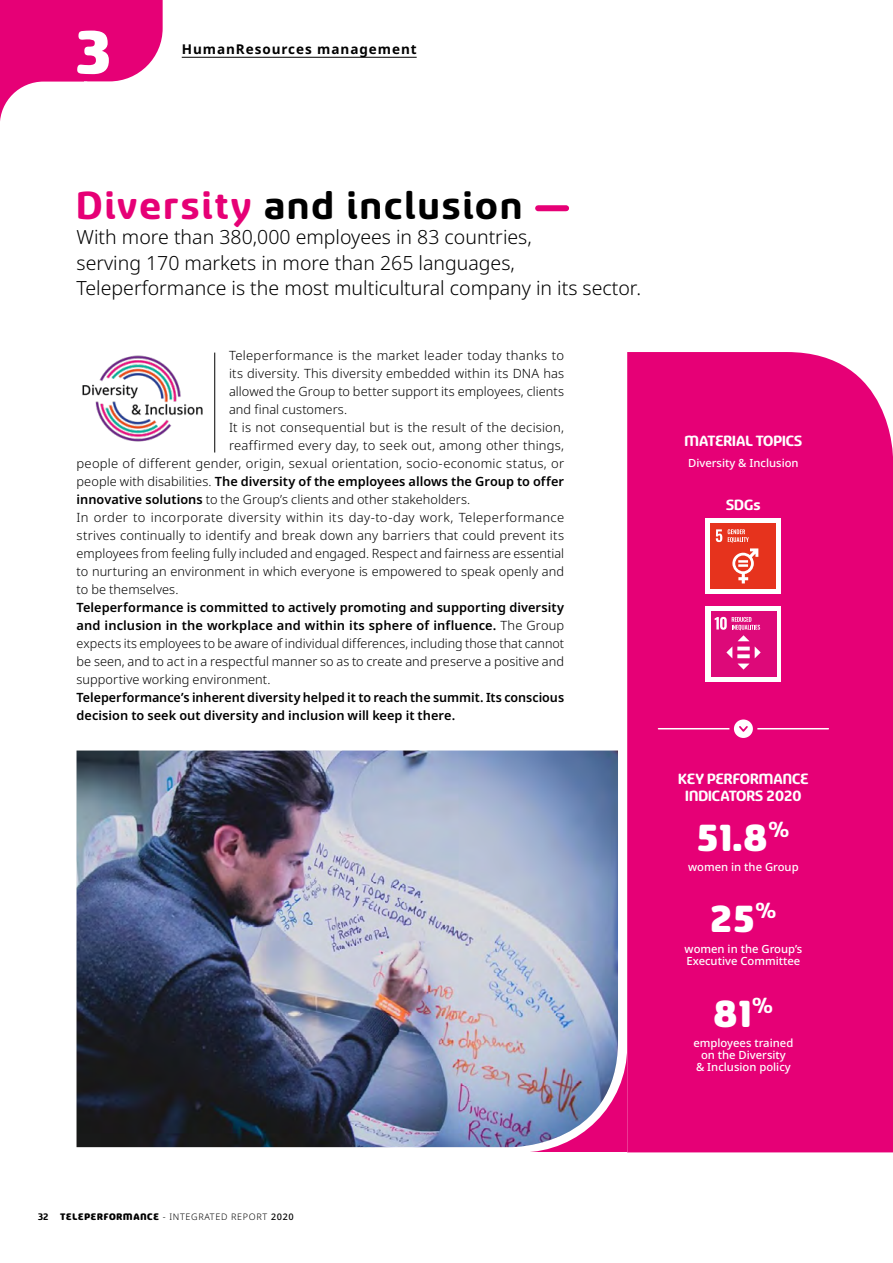
<style>
.page{position:relative;width:893px;height:1263px;background:#fff}
.page>*{position:absolute;margin:0;border:0;box-sizing:border-box;transform-origin:0 0}
.t1{font:900 67.65px "Sancoale Softened";color:#fff}
._1_TITRE{font:700 43.5px "Sancoale Softened";letter-spacing:.05em;color:#000}
._2_TEXTE{font:900 42px "Sancoale Softened";color:#fff}
.TexteMessage_Intro{font:300 19.5px/25.5px "Noto Sans";color:#000}
._1_TITRE-2{font:700 16.5px/16.5px "Sancoale Softened";color:#fff;text-align:center}
.t2{font:700 13.5px "Noto Sans";letter-spacing:.07em;color:#000}
._2_TEXTE_COURANT{font:300 12.75px/18px "Noto Sans";letter-spacing:.01em;color:#000;text-align:justify}
._2_TEXTE_COURANT-2{font:600 12.75px/18px "Noto Sans";color:#000}
._2_TEXTE-2{font:500 11.25px/12px "Noto Sans";color:#fff}
._1_TITRE-3{font:500 11.25px "Noto Sans";color:#fff}
.t3{font:300 9px "Noto Sans";letter-spacing:.075em;color:#000}
.s1{color:#e60076}
.s2{font-weight:300}
.s3{font-weight:600}
.s4{font-family:"Sancoale Softened";font-weight:700;font-size:10.5px}
.s5{font-family:"Sancoale Softened";font-weight:900;font-size:10.5px}
.s6{font-weight:500}
</style>
<div class="page">
<svg style="left:0;top:0;width:163px;height:121px"></svg>
<svg style="left:264px;top:1053px;width:363px;height:99px"></svg>
<div style="left:627px;top:352px;width:266px;height:800px;background:#e60076"></div>
<div style="left:706px;top:518px;width:75px;height:76px;background:#fff"></div>
<div style="left:710px;top:524px;width:66px;height:65px;background:#e6331d"></div>
<svg style="left:716px;top:529px;width:6px;height:13px"></svg>
<svg style="left:728px;top:529px;width:30px;height:54px"></svg>
<div style="left:706px;top:606px;width:75px;height:76px;background:#fff"></div>
<div style="left:711px;top:611px;width:65px;height:66px;background:#dd0979"></div>
<svg style="left:715px;top:617px;width:46px;height:52px"></svg>
<hr style="left:658px;top:728px;width:170px;height:1px;background:#fff">
<svg style="left:732px;top:717px;width:23px;height:23px"></svg>
<svg style="left:737px;top:724px;width:12px;height:10px"></svg>
<div style="left:729px;top:715px;width:28px;height:27px;border:4px solid #e60076;border-radius:50%"></div>
<hr style="left:182px;top:57px;width:235px;height:1px;background:#000">
<hr style="left:214px;top:353px;width:1px;height:99px;background:#000">
<div style="left:538px;top:205px;width:28px;height:6px;background:#e60076"></div>
<img style="left:77px;top:750px;width:541px;height:397px">
<img style="left:82px;top:355px;width:121px;height:87px">
<p class="t1" style="left:77px;top:19px;width:35px">3</p>
<p class="t2" style="left:182px;top:40px;width:236px">HumanResources management</p>
<p class="_1_TITRE" style="left:77px;top:184px;width:447px"><span class="s1">Diversity</span> and inclusion</p>
<p class="TexteMessage_Intro" style="left:77px;top:225px;width:566px">With more than 380,000 employees in 83 countries,<br>serving 170 markets in more than 265 languages,<br>Teleperformance is the most multicultural company in its sector.</p>
<p class="_2_TEXTE_COURANT" style="left:229px;top:347px;width:337px">Teleperformance is the market leader today thanks to its diversity. This diversity embedded within its DNA has allowed the Group to better support its employees, clients and final customers.</p>
<p class="_2_TEXTE_COURANT" style="left:229px;top:419px;width:336px">It is not consequential but is the result of the decision,</p>
<p class="_2_TEXTE_COURANT" style="left:229px;top:437px;width:336px">reaffirmed every day, to seek out, among other things,</p>
<p class="_2_TEXTE_COURANT" style="left:77px;top:455px;width:489px">people of different gender, origin, sexual orientation, socio-economic status, or</p>
<p class="_2_TEXTE_COURANT-2" style="left:77px;top:473px;width:489px"><span class="s2">people with disabilities.</span> The diversity of the employees allows the Group to offer</p>
<p class="_2_TEXTE_COURANT" style="left:77px;top:491px;width:395px"><span class="s3">innovative solutions</span> to the Group’s clients and other stakeholders.</p>
<p class="_2_TEXTE_COURANT" style="left:77px;top:509px;width:489px">In order to incorporate diversity within its day-to-day work, Teleperformance strives continually to identify and break down any barriers that could prevent its employees from feeling fully included and engaged. Respect and fairness are essential to nurturing an environment in which everyone is empowered to speak openly and to be themselves.</p>
<p class="_2_TEXTE_COURANT" style="left:77px;top:599px;width:489px"><span class="s3">Teleperformance is committed to actively promoting and supporting diversity and inclusion in the workplace and within its sphere of influence.</span> The Group expects its employees to be aware of individual differences, including those that cannot be seen, and to act in a respectful manner so as to create and preserve a positive and supportive working environment.</p>
<p class="_2_TEXTE_COURANT-2" style="left:77px;top:689px;width:489px">Teleperformance’s inherent diversity helped it to reach the summit. Its conscious decision to seek out diversity and inclusion will keep it there.</p>
<p class="_1_TITRE-2" style="left:685px;top:433px;width:119px">MATERIAL TOPICS</p>
<p class="_1_TITRE-3" style="left:688px;top:455px;width:112px">Diversity &amp; Inclusion</p>
<p class="_1_TITRE-2" style="left:726px;top:496px;width:36px">SDGs</p>
<p class="_1_TITRE-2" style="left:678px;top:771px;width:132px">KEY PERFORMANCE<br>INDICATORS 2020</p>
<p class="_2_TEXTE" style="left:697px;top:817px;width:94px">51.8<sup>%</sup></p>
<p class="_2_TEXTE-2" style="left:688px;top:861px;width:112px">women in the Group</p>
<p class="_2_TEXTE" style="left:710px;top:899px;width:68px">25<sup>%</sup></p>
<p class="_2_TEXTE-2" style="left:685px;top:943px;width:119px">women in the Group’s<br>Executive Committee</p>
<p class="_2_TEXTE" style="left:713px;top:993px;width:61px">81<sup>%</sup></p>
<p class="_2_TEXTE-2" style="left:693px;top:1037px;width:101px;text-align:center">employees trained on the Diversity<br>&amp; Inclusion policy</p>
<p class="t3" style="left:38px;top:1210px;width:257px"><span class="s4">32</span> <span class="s5">TELEPERFORMANCE</span> - INTEGRATED REPORT <span class="s6">2020</span></p>
</div>
